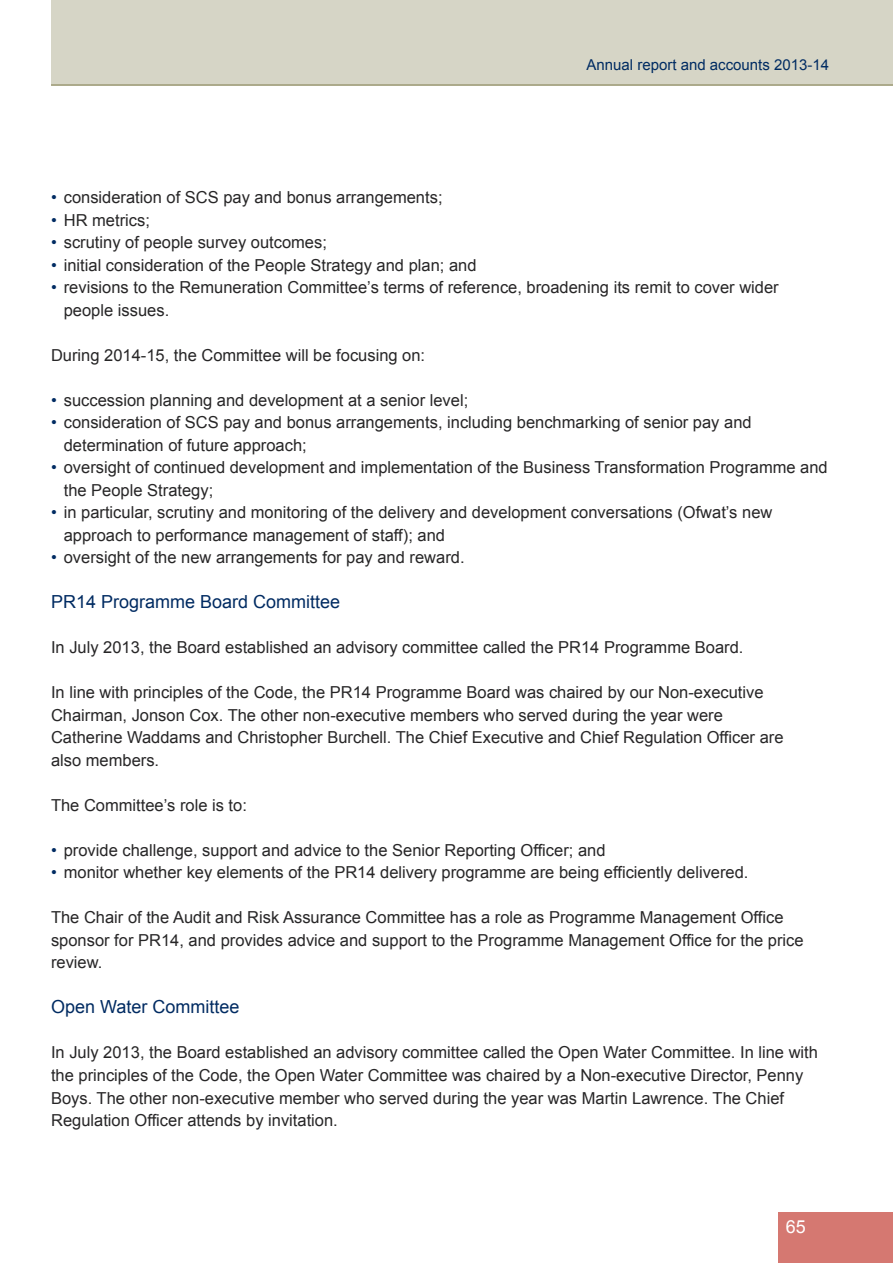
<style>
.page{position:relative;width:893px;height:1263px;background:#fff}
.page>*{position:absolute;margin:0;border:0;box-sizing:border-box;transform-origin:0 0}
.t1{font:18px "Arial";color:#002b62}
.t2{font:18px "Arial";color:#fff}
.t3{font:16.5px/22.5px "Arial";color:#272627}
.t4{font:15px "Arial";color:#002b62}
.s1{color:#002b62}
</style>
<div class="page">
<div style="left:51px;top:0;width:842px;height:85px;background:#d6d5c6"></div>
<hr style="left:51px;top:84px;width:842px;height:2px;background:#999771">
<div style="left:778px;top:1212px;width:115px;height:51px;background:#d57871"></div>
<p class="t4" style="left:586px;top:57px;width:244px">Annual report and accounts 2013-14</p>
<p class="t3" style="left:51px;top:186px;width:393px"><span class="s1">•</span> consideration of SCS pay and bonus arrangements;</p>
<p class="t3" style="left:51px;top:209px;width:100px"><span class="s1">•</span> HR metrics;</p>
<p class="t3" style="left:51px;top:231px;width:277px"><span class="s1">•</span> scrutiny of people survey outcomes;</p>
<p class="t3" style="left:51px;top:254px;width:427px"><span class="s1">•</span> initial consideration of the People Strategy and plan; and</p>
<p class="t3" style="left:64px;top:276px;width:716px;text-indent:-13px"><span class="s1">•</span> revisions to the Remuneration Committee’s terms of reference, broadening its remit to cover wider people issues.</p>
<p class="t3" style="left:51px;top:344px;width:376px">During 2014-15, the Committee will be focusing on:</p>
<p class="t3" style="left:51px;top:389px;width:419px"><span class="s1">•</span> succession planning and development at a senior level;</p>
<p class="t3" style="left:64px;top:411px;width:689px;text-indent:-13px"><span class="s1">•</span> consideration of SCS pay and bonus arrangements, including benchmarking of senior pay and determination of future approach;</p>
<p class="t3" style="left:64px;top:456px;width:765px;text-indent:-13px"><span class="s1">•</span> oversight of continued development and implementation of the Business Transformation Programme and the People Strategy;</p>
<p class="t3" style="left:64px;top:501px;width:710px;text-indent:-13px"><span class="s1">•</span> in particular, scrutiny and monitoring of the delivery and development conversations (Ofwat’s new approach to performance management of staff); and</p>
<p class="t3" style="left:51px;top:546px;width:415px"><span class="s1">•</span> oversight of the new arrangements for pay and reward.</p>
<h3 class="t1" style="left:51px;top:592px;width:291px">PR14 Programme Board Committee</h3>
<p class="t3" style="left:51px;top:636px;width:694px">In July 2013, the Board established an advisory committee called the PR14 Programme Board.</p>
<p class="t3" style="left:51px;top:681px;width:734px">In line with principles of the Code, the PR14 Programme Board was chaired by our Non-executive Chairman, Jonson Cox. The other non-executive members who served during the year were Catherine Waddams and Christopher Burchell. The Chief Executive and Chief Regulation Officer are also members.</p>
<p class="t3" style="left:51px;top:794px;width:197px">The Committee’s role is to:</p>
<p class="t3" style="left:51px;top:839px;width:556px"><span class="s1">•</span> provide challenge, support and advice to the Senior Reporting Officer; and</p>
<p class="t3" style="left:51px;top:861px;width:699px"><span class="s1">•</span> monitor whether key elements of the PR14 delivery programme are being efficiently delivered.</p>
<p class="t3" style="left:51px;top:906px;width:754px">The Chair of the Audit and Risk Assurance Committee has a role as Programme Management Office sponsor for PR14, and provides advice and support to the Programme Management Office for the price review.</p>
<h3 class="t1" style="left:51px;top:997px;width:190px">Open Water Committee</h3>
<p class="t3" style="left:51px;top:1041px;width:768px">In July 2013, the Board established an advisory committee called the Open Water Committee. In line with the principles of the Code, the Open Water Committee was chaired by a Non-executive Director, Penny Boys. The other non-executive member who served during the year was Martin Lawrence. The Chief Regulation Officer attends by invitation.</p>
<p class="t2" style="left:786px;top:1216px;width:22px">65</p>
</div>
